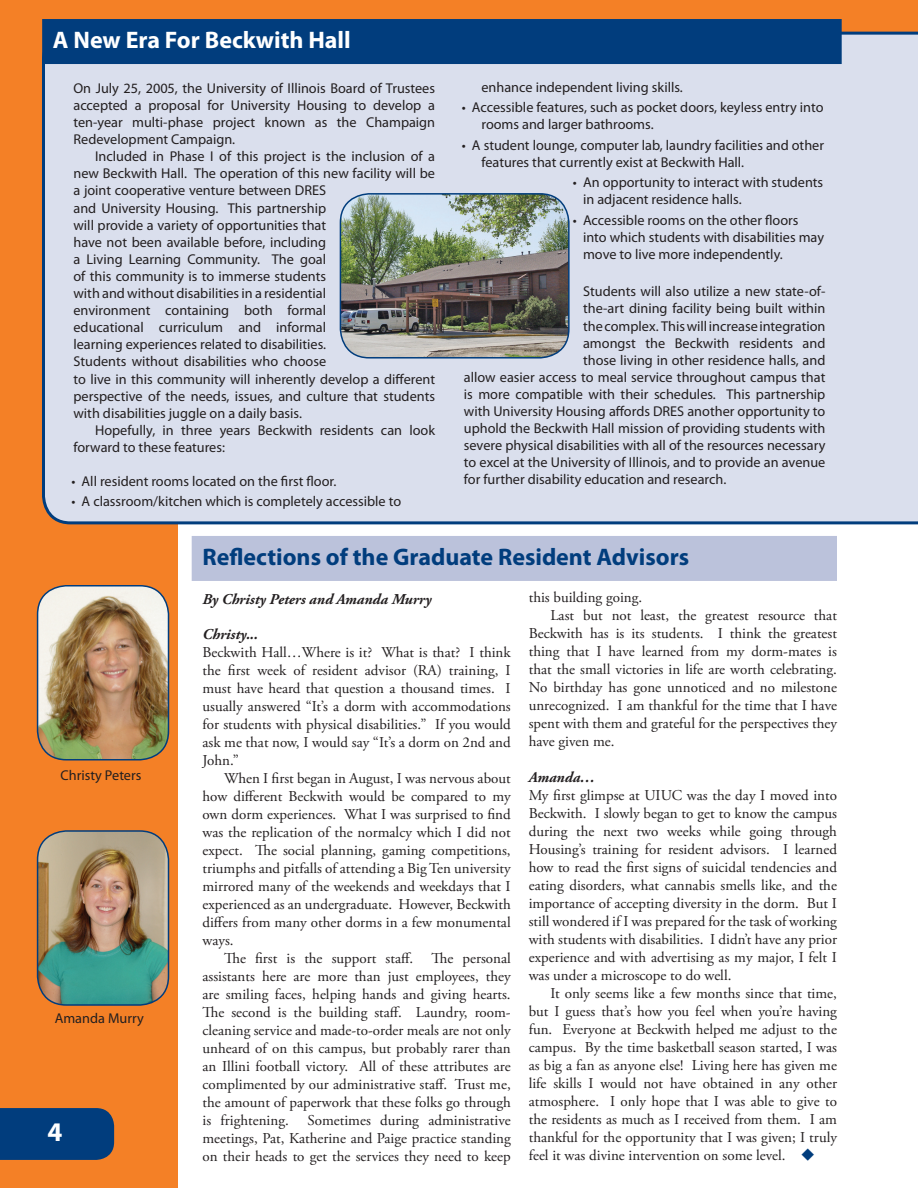
<style>
.page{position:relative;width:918px;height:1188px;background:#fff}
.page>*{position:absolute;margin:0;border:0;box-sizing:border-box;transform-origin:0 0}
.heading_with_rule{font:700 24px "Myriad Pro";color:#013d7d}
.sidebar_heading{font:700 24px "Myriad Pro";color:#fff}
.body_text{font:15px/18px "Adobe Garamond Pro";color:#231f20;text-align:justify}
.Non_Indent_body_text{font:15px/18px "Adobe Garamond Pro";color:#231f20;text-align:justify}
.Paragraph_Style_1{font:italic 700 15px "Adobe Garamond Pro";color:#231f20}
.sidebar_non_indent_t{font:14.25px/17.1px "Myriad Pro";color:#231f20;text-align:justify}
.sidebar_text{font:14.25px/17.1px "Myriad Pro";color:#231f20}
.sidebar_bulleted_lis{font:14.25px/17.1px "Myriad Pro";color:#231f20}
.sidebar_text_non_ind{font:14.25px "Myriad Pro";color:#231f20}
.s1{color:#013d7d}
</style>
<div class="page">
<div style="left:0;top:0;width:178px;height:1188px;background:#f48026"></div>
<div style="left:0;top:0;width:918px;height:511px;background:#f48026"></div>
<div style="left:42px;top:32px;width:876px;height:492px;background:#dadfed"></div>
<div style="left:42px;top:19px;width:800px;height:45px;background:#013d7d"></div>
<img style="left:38px;top:586px;width:130px;height:174px;border-radius:29px">
<div style="left:37px;top:585px;width:132px;height:175px;border:2px solid #013d7d;border-radius:29px"></div>
<img style="left:38px;top:831px;width:131px;height:174px;border-radius:29px">
<div style="left:37px;top:830px;width:132px;height:176px;border:2px solid #013d7d;border-radius:29px"></div>
<div style="left:192px;top:536px;width:645px;height:45px;background:#bbc2db"></div>
<img style="left:340px;top:194px;width:229px;height:164px;border-radius:29px">
<div style="left:340px;top:193px;width:230px;height:166px;border:2px solid #013d7d;border-radius:29px"></div>
<div style="left:0;top:1108px;width:114px;height:52px;background:#013d7d"></div>
<p class="sidebar_heading" style="left:53px;top:26px;width:299px">A New Era For Beckwith Hall</p>
<p class="sidebar_non_indent_t" style="left:73px;top:80px;width:363px">On July 25, 2005, the University of Illinois Board of Trustees accepted a proposal for University Housing to develop a ten-year multi-phase project known as the Champaign Redevelopment Campaign.</p>
<p class="sidebar_text" style="left:73px;top:148px;width:363px;text-indent:22px">Included in Phase I of this project is the inclusion of a new Beckwith Hall. The operation of this new facility will be a joint cooperative venture between DRES<br>and University Housing. This partnership<br>will provide a variety of opportunities that<br>have not been available before, including<br>a Living Learning Community. The goal<br>of this community is to immerse students<br>with and without disabilities in a residential<br>environment containing both formal<br>educational curriculum and informal<br>learning experiences related to disabilities.<br>Students without disabilities who choose<br>to live in this community will inherently develop a different perspective of the needs, issues, and culture that students with disabilities juggle on a daily basis.</p>
<p class="sidebar_text" style="left:73px;top:422px;width:363px;text-indent:22px">Hopefully, in three years Beckwith residents can look forward to these features:</p>
<p class="sidebar_bulleted_lis" style="left:71px;top:473px;width:266px">• All resident rooms located on the first floor.</p>
<p class="sidebar_bulleted_lis" style="left:71px;top:493px;width:331px">• A classroom/kitchen which is completely accessible to</p>
<p class="sidebar_bulleted_lis" style="left:482px;top:79px;width:203px">enhance independent living skills.</p>
<p class="sidebar_bulleted_lis" style="left:482px;top:99px;width:344px;text-indent:-20px">• Accessible features, such as pocket doors, keyless entry into rooms and larger bathrooms.</p>
<p class="sidebar_bulleted_lis" style="left:482px;top:137px;width:344px;text-indent:-20px">• A student lounge, computer lab, laundry facilities and other features that currently exist at Beckwith Hall.</p>
<p class="sidebar_bulleted_lis" style="left:583px;top:174px;width:242px;text-indent:-10px">• An opportunity to interact with students in adjacent residence halls.</p>
<p class="sidebar_bulleted_lis" style="left:583px;top:212px;width:243px;text-indent:-10px">• Accessible rooms on the other floors into which students with disabilities may move to live more independently.</p>
<p class="sidebar_non_indent_t" style="left:583px;top:283px;width:244px">Students will also utilize a new state-of-</p>
<p class="sidebar_non_indent_t" style="left:583px;top:300px;width:244px">the-art dining facility being built within</p>
<p class="sidebar_non_indent_t" style="left:583px;top:317px;width:244px">the complex. This will increase integration</p>
<p class="sidebar_non_indent_t" style="left:583px;top:335px;width:244px">amongst the Beckwith residents and</p>
<p class="sidebar_non_indent_t" style="left:583px;top:352px;width:244px">those living in other residence halls, and</p>
<p class="sidebar_non_indent_t" style="left:464px;top:369px;width:363px">allow easier access to meal service throughout campus that</p>
<p class="sidebar_non_indent_t" style="left:464px;top:386px;width:363px">is more compatible with their schedules. This partnership</p>
<p class="sidebar_non_indent_t" style="left:464px;top:403px;width:363px">with University Housing affords DRES another opportunity to</p>
<p class="sidebar_non_indent_t" style="left:464px;top:420px;width:363px">uphold the Beckwith Hall mission of providing students with</p>
<p class="sidebar_non_indent_t" style="left:464px;top:437px;width:363px">severe physical disabilities with all of the resources necessary</p>
<p class="sidebar_non_indent_t" style="left:464px;top:454px;width:363px">to excel at the University of Illinois, and to provide an avenue</p>
<p class="sidebar_non_indent_t" style="left:464px;top:471px;width:264px">for further disability education and research.</p>
<p class="sidebar_text_non_ind" style="left:61px;top:767px;width:82px">Christy Peters</p>
<p class="sidebar_text_non_ind" style="left:55px;top:1011px;width:91px">Amanda Murry</p>
<p class="heading_with_rule" style="left:202px;top:543px;width:488px">Reflections of the Graduate Resident Advisors</p>
<p class="Paragraph_Style_1" style="left:202px;top:590px;width:230px">By Christy Peters and Amanda Murry</p>
<p class="Paragraph_Style_1" style="left:202px;top:625px;width:57px">Christy...</p>
<p class="Non_Indent_body_text" style="left:202px;top:644px;width:310px">Beckwith Hall…Where is it? What is that? I think the first week of resident advisor (RA) training, I must have heard that question a thousand times. I usually answered “It’s a dorm with accommodations for students with physical disabilities.” If you would ask me that now, I would say “It’s a dorm on 2nd and John.”</p>
<p class="body_text" style="left:202px;top:770px;width:310px;text-indent:22px">When I first began in August, I was nervous about how different Beckwith would be compared to my own dorm experiences. What I was surprised to find was the replication of the normalcy which I did not expect. The social planning, gaming competitions, triumphs and pitfalls of attending a Big Ten university mirrored many of the weekends and weekdays that I experienced as an undergraduate. However, Beckwith differs from many other dorms in a few monumental ways.</p>
<p class="body_text" style="left:202px;top:950px;width:310px;text-indent:22px">The first is the support staff. The personal assistants here are more than just employees, they are smiling faces, helping hands and giving hearts.<br>The second is the building staff. Laundry, room&shy;cleaning service and made-to-order meals are not only unheard of on this campus, but probably rarer than an Illini football victory. All of these attributes are complimented by our administrative staff. Trust me, the amount of paperwork that these folks go through is frightening.</p>
<p class="body_text" style="left:202px;top:1112px;width:310px;text-indent:105px">Sometimes during administrative meetings, Pat, Katherine and Paige practice standing on their heads to get the services they need to keep</p>
<p class="body_text" style="left:529px;top:589px;width:115px">this building going.</p>
<p class="body_text" style="left:529px;top:607px;width:310px;text-indent:22px">Last but not least, the greatest resource that Beckwith has is its students. I think the greatest thing that I have learned from my dorm-mates is that the small victories in life are worth celebrating.<br>No birthday has gone unnoticed and no milestone unrecognized. I am thankful for the time that I have spent with them and grateful for the perspectives they have given me.</p>
<p class="Paragraph_Style_1" style="left:529px;top:769px;width:68px">Amanda…</p>
<p class="Non_Indent_body_text" style="left:529px;top:787px;width:310px">My first glimpse at UIUC was the day I moved into Beckwith. I slowly began to get to know the campus during the next two weeks while going through Housing’s training for resident advisors. I learned how to read the first signs of suicidal tendencies and eating disorders, what cannabis smells like, and the importance of accepting diversity in the dorm. But I still wondered if I was prepared for the task of working with students with disabilities. I didn’t have any prior experience and with advertising as my major, I felt I was under a microscope to do well.</p>
<p class="body_text" style="left:529px;top:985px;width:310px;text-indent:22px">It only seems like a few months since that time, but I guess that’s how you feel when you’re having fun. Everyone at Beckwith helped me adjust to the campus. By the time basketball season started, I was as big a fan as anyone else! Living here has given me life skills I would not have obtained in any other atmosphere. I only hope that I was able to give to the residents as much as I received from them. I am thankful for the opportunity that I was given; I truly feel it was divine intervention on some level. <span class="s1">◆</span></p>
</div>
